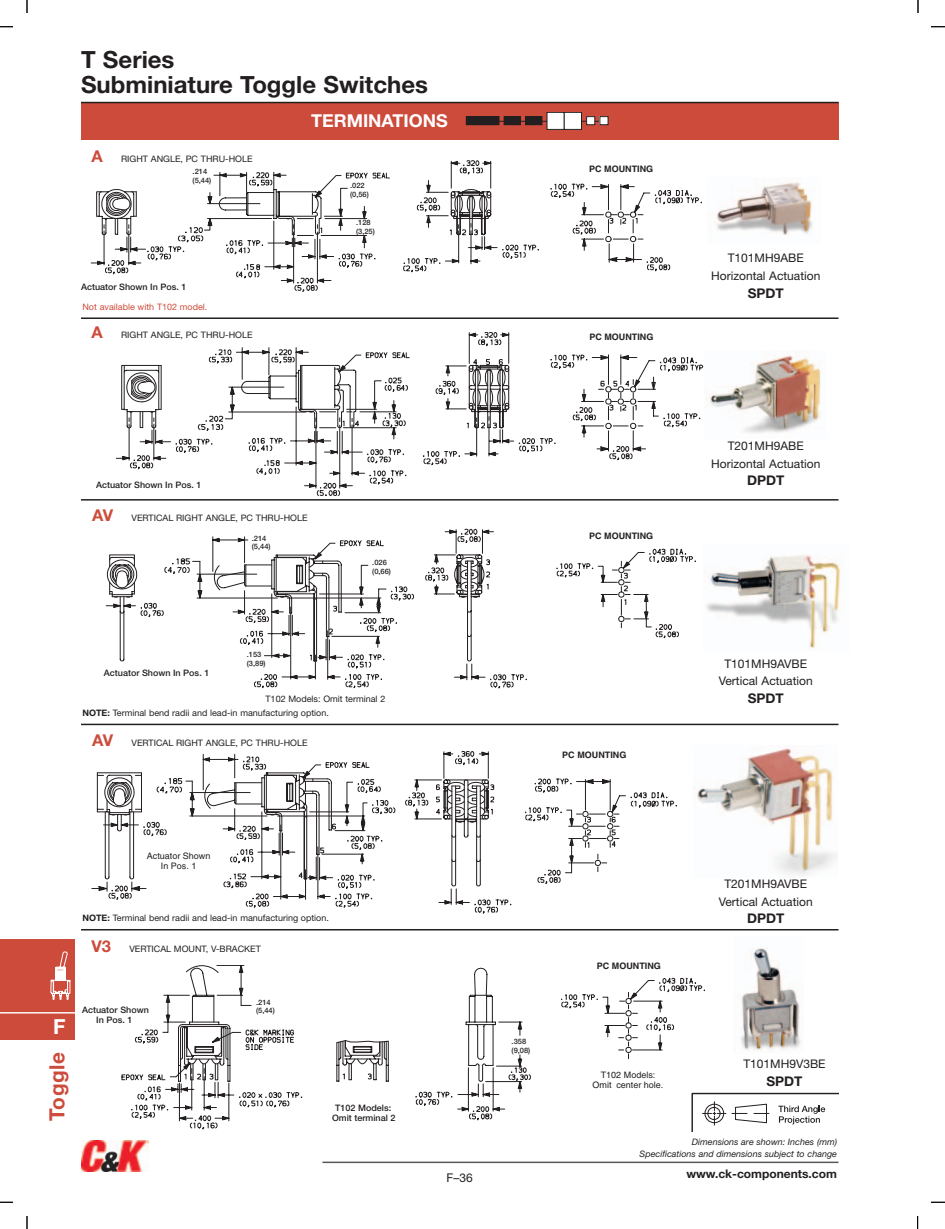
<style>
.page{position:relative;width:945px;height:1229px;background:#fff}
.page>*{position:absolute;margin:0;border:0;box-sizing:border-box;transform-origin:0 0}
.t1{font:700 23.7px/25.2px "Helvetica Neue";color:#231f20}
.t2{font:700 21px "Helvetica Neue";letter-spacing:.03em;color:#cd4b3b}
.t3{font:700 20.7px "Helvetica Neue";color:#fff}
.t4{font:700 17.85px "Helvetica Neue";color:#fff}
.t5{font:700 13.35px "Helvetica Neue";color:#231f20}
.t6{font:12px "Helvetica Neue";color:#231f20}
.t7{font:11.85px/17.9px "Helvetica Neue";color:#231f20;text-align:center}
.t8{font:700 11.85px "Helvetica Neue";color:#231f20}
.t9{font:8.85px "Helvetica Neue";color:#231f20}
.t10{font:500 8.85px/9.9px "Helvetica Neue";color:#231f20;text-align:center}
.t11{font:italic 8.85px/11.9px "Helvetica Neue";color:#231f20;text-align:right}
.t12{font:700 8.85px "Helvetica";color:#231f20}
.t13{font:8.85px/9.9px "Helvetica";color:#231f20;text-align:center}
.t14{font:8.85px "Helvetica Neue";color:#cd4b3b}
.t15{font:500 7.35px/8.9px "Helvetica Neue";color:#231f20}
.s1{font-weight:700;font-size:16.35px;color:#cd4b3b}
.s2{font-weight:700}
</style>
<div class="page">
<hr style="left:322px;top:1161px;width:516px;height:2px;background:#57585a">
<img style="left:82px;top:1140px;width:66px;height:31px">
<div style="left:0;top:939px;width:74px;height:101px;background:#cd4b3b"></div>
<hr style="left:0;top:1012px;width:74px;height:1px;background:#fff">
<svg style="left:50px;top:951px;width:21px;height:49px"></svg>
<svg style="left:0;top:0;width:28px;height:27px"></svg>
<svg style="left:0;top:1201px;width:28px;height:27px"></svg>
<svg style="left:917px;top:1201px;width:28px;height:27px"></svg>
<svg style="left:918px;top:0;width:27px;height:27px"></svg>
<div style="left:14px;top:13px;width:26px;height:27px;background:#fff"></div>
<div style="left:904px;top:13px;width:28px;height:27px;background:#fff"></div>
<div style="left:14px;top:1188px;width:26px;height:27px;background:#fff"></div>
<div style="left:904px;top:1188px;width:28px;height:27px;background:#fff"></div>
<div style="left:81px;top:102px;width:757px;height:38px;background:#cd4b3b"></div>
<div style="left:466px;top:117px;width:8px;height:8px;background:#231f20"></div>
<div style="left:466px;top:116px;width:9px;height:9px;border:1px solid #231f20"></div>
<div style="left:474px;top:117px;width:9px;height:8px;background:#231f20"></div>
<div style="left:474px;top:116px;width:9px;height:9px;border:1px solid #231f20"></div>
<div style="left:483px;top:117px;width:8px;height:8px;background:#231f20"></div>
<div style="left:482px;top:116px;width:9px;height:9px;border:1px solid #231f20"></div>
<div style="left:491px;top:117px;width:8px;height:8px;background:#231f20"></div>
<div style="left:490px;top:116px;width:9px;height:9px;border:1px solid #231f20"></div>
<div style="left:504px;top:117px;width:8px;height:8px;background:#231f20"></div>
<div style="left:504px;top:116px;width:9px;height:9px;border:1px solid #231f20"></div>
<div style="left:512px;top:117px;width:8px;height:8px;background:#231f20"></div>
<div style="left:512px;top:116px;width:9px;height:9px;border:1px solid #231f20"></div>
<div style="left:526px;top:117px;width:8px;height:8px;background:#231f20"></div>
<div style="left:525px;top:116px;width:9px;height:9px;border:1px solid #231f20"></div>
<div style="left:534px;top:117px;width:8px;height:8px;background:#231f20"></div>
<div style="left:533px;top:116px;width:9px;height:9px;border:1px solid #231f20"></div>
<div style="left:547px;top:112px;width:17px;height:17px;background:#fff"></div>
<div style="left:547px;top:112px;width:18px;height:18px;border:1px solid #231f20"></div>
<div style="left:564px;top:112px;width:18px;height:17px;background:#fff"></div>
<div style="left:564px;top:112px;width:18px;height:18px;border:1px solid #231f20"></div>
<div style="left:587px;top:117px;width:8px;height:8px;background:#fff"></div>
<div style="left:586px;top:116px;width:9px;height:9px;border:1px solid #231f20"></div>
<div style="left:600px;top:117px;width:8px;height:8px;background:#fff"></div>
<div style="left:600px;top:116px;width:8px;height:9px;border:1px solid #231f20"></div>
<svg style="left:116px;top:332px;width:588px;height:163px"></svg>
<svg style="left:403px;top:160px;width:136px;height:113px"></svg>
<svg style="left:91px;top:171px;width:299px;height:121px"></svg>
<svg style="left:550px;top:183px;width:152px;height:88px"></svg>
<svg style="left:92px;top:751px;width:419px;height:162px"></svg>
<svg style="left:525px;top:778px;width:152px;height:106px"></svg>
<svg style="left:106px;top:529px;width:421px;height:159px"></svg>
<svg style="left:556px;top:548px;width:140px;height:90px"></svg>
<svg style="left:121px;top:965px;width:410px;height:164px"></svg>
<svg style="left:561px;top:977px;width:144px;height:81px"></svg>
<img style="left:740px;top:948px;width:61px;height:104px">
<img style="left:693px;top:748px;width:145px;height:128px">
<img style="left:706px;top:555px;width:136px;height:94px">
<img style="left:706px;top:352px;width:115px;height:81px">
<img style="left:716px;top:182px;width:97px;height:53px">
<hr style="left:81px;top:317px;width:757px;height:2px;background:#231f20">
<hr style="left:81px;top:499px;width:757px;height:1px;background:#231f20">
<hr style="left:81px;top:723px;width:757px;height:2px;background:#231f20">
<hr style="left:81px;top:929px;width:757px;height:1px;background:#231f20">
<svg style="left:692px;top:1092px;width:146px;height:39px"></svg>
<hr style="left:81px;top:102px;width:757px;height:1px;background:#231f20">
<h1 class="t1" style="left:81px;top:49px;width:349px">T Series<br>Subminiature Toggle Switches</h1>
<h3 class="t4" style="left:311px;top:114px;width:138px">TERMINATIONS</h3>
<p class="t9" style="left:92px;top:156px;width:163px"><span class="s1">A</span> RIGHT ANGLE, PC THRU-HOLE</p>
<p class="t15" style="left:193px;top:167px;width:20px">.214 (5,44)</p>
<p class="t10" style="left:81px;top:282px;width:107px">Actuator Shown In Pos. 1</p>
<p class="t14" style="left:83px;top:303px;width:126px">Not available with T102 model.</p>
<p class="t9" style="left:92px;top:332px;width:163px"><span class="s1">A</span> RIGHT ANGLE, PC THRU-HOLE</p>
<p class="t15" style="left:350px;top:182px;width:20px">.022 (0,56)</p>
<p class="t15" style="left:356px;top:218px;width:20px">.128 (3,25)</p>
<p class="t12" style="left:589px;top:166px;width:66px">PC MOUNTING</p>
<p class="t12" style="left:589px;top:333px;width:66px">PC MOUNTING</p>
<h3 class="t7" style="left:711px;top:250px;width:111px">T101MH9ABE<br>Horizontal Actuation</h3>
<h3 class="t5" style="left:748px;top:288px;width:38px">SPDT</h3>
<p class="t10" style="left:96px;top:481px;width:107px">Actuator Shown In Pos. 1</p>
<p class="t9" style="left:92px;top:515px;width:217px"><span class="s1">AV</span> VERTICAL RIGHT ANGLE, PC THRU-HOLE</p>
<p class="t10" style="left:104px;top:668px;width:107px">Actuator Shown In Pos. 1</p>
<p class="t15" style="left:252px;top:534px;width:20px">.214 (5,44)</p>
<p class="t15" style="left:247px;top:651px;width:20px">.153 (3,89)</p>
<p class="t15" style="left:372px;top:559px;width:20px">.026 (0,66)</p>
<p class="t9" style="left:266px;top:695px;width:121px">T102 Models: Omit terminal 2</p>
<p class="t9" style="left:82px;top:709px;width:248px"><span class="s2">NOTE:</span> Terminal bend radii and lead-in manufacturing option.</p>
<p class="t9" style="left:92px;top:740px;width:217px"><span class="s1">AV</span> VERTICAL RIGHT ANGLE, PC THRU-HOLE</p>
<p class="t13" style="left:147px;top:851px;width:65px">Actuator Shown<br>In Pos. 1</p>
<p class="t9" style="left:82px;top:915px;width:248px"><span class="s2">NOTE:</span> Terminal bend radii and lead-in manufacturing option.</p>
<p class="t9" style="left:92px;top:945px;width:171px"><span class="s1">V3</span> VERTICAL MOUNT, V-BRACKET</p>
<h3 class="t3" style="left:53px;top:1019px;width:14px">F</h3>
<h2 class="t2" style="left:49px;top:1120px;width:70px;rotate:-90deg">Toggle</h2>
<p class="t10" style="left:82px;top:1005px;width:68px">Actuator Shown<br>In Pos. 1</p>
<p class="t15" style="left:256px;top:998px;width:20px">.214 (5,44)</p>
<p class="t10" style="left:332px;top:1103px;width:65px">T102 Models:<br>Omit terminal 2</p>
<p class="t12" style="left:589px;top:532px;width:66px">PC MOUNTING</p>
<p class="t12" style="left:562px;top:751px;width:66px">PC MOUNTING</p>
<h3 class="t7" style="left:711px;top:438px;width:111px">T201MH9ABE<br>Horizontal Actuation</h3>
<h3 class="t5" style="left:747px;top:476px;width:39px">DPDT</h3>
<h3 class="t7" style="left:719px;top:655px;width:95px">T101MH9AVBE<br>Vertical Actuation</h3>
<h3 class="t5" style="left:748px;top:693px;width:38px">SPDT</h3>
<p class="t15" style="left:512px;top:1037px;width:20px">.358 (9,08)</p>
<h3 class="t6" style="left:447px;top:1173px;width:28px">F–36</h3>
<p class="t12" style="left:597px;top:962px;width:66px">PC MOUNTING</p>
<p class="t13" style="left:593px;top:1070px;width:72px">T102 Models:<br>Omit center hole.</p>
<h3 class="t7" style="left:719px;top:875px;width:95px">T201MH9AVBE<br>Vertical Actuation</h3>
<h3 class="t5" style="left:747px;top:913px;width:39px">DPDT</h3>
<h3 class="t7" style="left:743px;top:1056px;width:84px">T101MH9V3BE</h3>
<h3 class="t5" style="left:766px;top:1076px;width:38px">SPDT</h3>
<p class="t11" style="left:640px;top:1136px;width:199px">Dimensions are shown: Inches (mm)<br>Specifications and dimensions subject to change</p>
<h3 class="t8" style="left:686px;top:1169px;width:152px">www.ck-components.com</h3>
</div>
